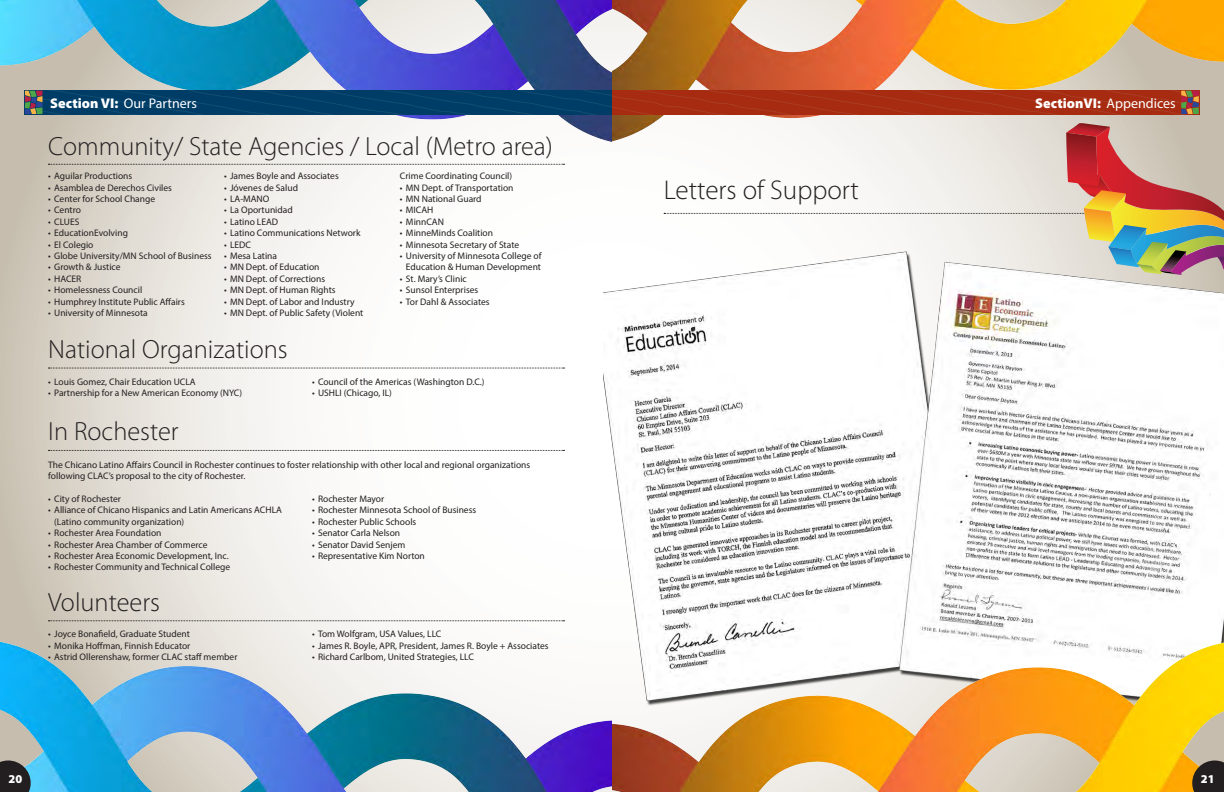
<style>
.page{position:relative;width:1224px;height:792px;background:#fff}
.page>*{position:absolute;margin:0;border:0;box-sizing:border-box;transform-origin:0 0}
.t1{font:300 27.2px "Myriad Pro";color:#231f20}
.t2{font:300 26.4px "Myriad Pro";color:#231f20}
.t3{font:14px "Myriad Pro";color:#fff}
.t4{font:900 14px "Myriad Pro";color:#fff}
.t5{font:900 12px "Myriad Pro";color:#fff}
.t6{font:9.5px/11.4px "Myriad Pro";color:#231f20}
.s1{font-weight:900}
.s2{font-weight:400}
</style>
<div class="page">
<img style="left:0;top:0;width:1224px;height:792px">
<svg style="left:1192px;top:760px;width:32px;height:32px"></svg>
<svg style="left:0;top:760px;width:31px;height:32px"></svg>
<img style="left:24px;top:90px;width:588px;height:25px">
<svg style="left:25px;top:91px;width:18px;height:23px"></svg>
<svg style="left:48px;top:164px;width:517px;height:1px"></svg>
<svg style="left:48px;top:368px;width:517px;height:1px"></svg>
<svg style="left:48px;top:450px;width:517px;height:1px"></svg>
<svg style="left:48px;top:621px;width:517px;height:1px"></svg>
<div style="left:612px;top:90px;width:588px;height:25px;background:#a62b10"></div>
<svg style="left:1181px;top:91px;width:18px;height:23px"></svg>
<svg style="left:664px;top:123px;width:560px;height:152px"></svg>
<p class="t3" style="left:50px;top:94px;width:148px"><span class="s1">Section VI:</span> Our Partners</p>
<p class="t4" style="left:1035px;top:94px;width:142px">SectionVI: <span class="s2">Appendices</span></p>
<p class="t2" style="left:48px;top:130px;width:506px">Community/ State Agencies / Local (Metro area)</p>
<p class="t6" style="left:48px;top:170px;width:86px">• Aguilar Productions</p>
<p class="t6" style="left:48px;top:182px;width:125px">• Asamblea de Derechos Civiles</p>
<p class="t6" style="left:48px;top:193px;width:109px">• Center for School Change</p>
<p class="t6" style="left:48px;top:204px;width:34px">• Centro</p>
<p class="t6" style="left:48px;top:216px;width:33px">• CLUES</p>
<p class="t6" style="left:48px;top:227px;width:81px">• EducationEvolving</p>
<p class="t6" style="left:48px;top:239px;width:47px">• El Colegio</p>
<p class="t6" style="left:48px;top:250px;width:165px">• Globe University/MN School of Business</p>
<p class="t6" style="left:48px;top:261px;width:74px">• Growth &amp; Justice</p>
<p class="t6" style="left:48px;top:273px;width:35px">• HACER</p>
<p class="t6" style="left:48px;top:284px;width:96px">• Homelessness Council</p>
<p class="t6" style="left:48px;top:296px;width:138px">• Humphrey Institute Public Affairs</p>
<p class="t6" style="left:48px;top:307px;width:101px">• University of Minnesota</p>
<p class="t6" style="left:224px;top:170px;width:116px">• James Boyle and Associates</p>
<p class="t6" style="left:224px;top:182px;width:75px">• Jóvenes de Salud</p>
<p class="t6" style="left:224px;top:193px;width:47px">• LA-MANO</p>
<p class="t6" style="left:224px;top:204px;width:70px">• La Oportunidad</p>
<p class="t6" style="left:224px;top:216px;width:56px">• Latino LEAD</p>
<p class="t6" style="left:224px;top:227px;width:138px">• Latino Communications Network</p>
<p class="t6" style="left:224px;top:239px;width:28px">• LEDC</p>
<p class="t6" style="left:224px;top:250px;width:55px">• Mesa Latina</p>
<p class="t6" style="left:224px;top:261px;width:97px">• MN Dept. of Education</p>
<p class="t6" style="left:224px;top:273px;width:103px">• MN Dept. of Corrections</p>
<p class="t6" style="left:224px;top:284px;width:113px">• MN Dept. of Human Rights</p>
<p class="t6" style="left:224px;top:296px;width:132px">• MN Dept. of Labor and Industry</p>
<p class="t6" style="left:224px;top:307px;width:141px">• MN Dept. of Public Safety (Violent</p>
<p class="t2" style="left:48px;top:334px;width:241px">National Organizations</p>
<p class="t6" style="left:400px;top:170px;width:114px">Crime Coordinating Council)</p>
<p class="t6" style="left:400px;top:182px;width:115px">• MN Dept. of Transportation</p>
<p class="t6" style="left:400px;top:193px;width:83px">• MN National Guard</p>
<p class="t6" style="left:400px;top:204px;width:35px">• MICAH</p>
<p class="t6" style="left:400px;top:216px;width:46px">• MinnCAN</p>
<p class="t6" style="left:400px;top:227px;width:95px">• MinneMinds Coalition</p>
<p class="t6" style="left:400px;top:239px;width:121px">• Minnesota Secretary of State</p>
<p class="t6" style="left:400px;top:250px;width:143px;text-align:center">• University of Minnesota College of<br>Education &amp; Human Development</p>
<p class="t6" style="left:400px;top:273px;width:68px">• St. Mary’s Clinic</p>
<p class="t6" style="left:400px;top:284px;width:80px">• Sunsol Enterprises</p>
<p class="t6" style="left:400px;top:296px;width:91px">• Tor Dahl &amp; Associates</p>
<p class="t6" style="left:48px;top:376px;width:149px">• Louis Gomez, Chair Education UCLA</p>
<p class="t6" style="left:48px;top:387px;width:196px">• Partnership for a New American Economy (NYC)</p>
<p class="t2" style="left:48px;top:415px;width:132px">In Rochester</p>
<p class="t6" style="left:312px;top:376px;width:174px">• Council of the Americas (Washington D.C.)</p>
<p class="t6" style="left:312px;top:387px;width:81px">• USHLI (Chicago, IL)</p>
<p class="t6" style="left:48px;top:459px;width:484px">The Chicano Latino Affairs Council in Rochester continues to foster relationship with other local and regional organizations following CLAC’s proposal to the city of Rochester.</p>
<p class="t6" style="left:48px;top:493px;width:74px">• City of Rochester</p>
<p class="t6" style="left:54px;top:504px;width:229px;text-indent:-6px">• Alliance of Chicano Hispanics and Latin Americans ACHLA (Latino community organization)</p>
<p class="t6" style="left:48px;top:527px;width:115px">• Rochester Area Foundation</p>
<p class="t6" style="left:48px;top:539px;width:161px">• Rochester Area Chamber of Commerce</p>
<p class="t6" style="left:48px;top:550px;width:182px">• Rochester Area Economic Development, Inc.</p>
<p class="t6" style="left:48px;top:561px;width:183px">• Rochester Community and Technical College</p>
<p class="t2" style="left:48px;top:587px;width:113px">Volunteers</p>
<p class="t6" style="left:48px;top:628px;width:143px">• Joyce Bonafield, Graduate Student</p>
<p class="t6" style="left:48px;top:640px;width:144px">• Monika Hoffman, Finnish Educator</p>
<p class="t6" style="left:48px;top:651px;width:191px">• Astrid Ollerenshaw, former CLAC staff member</p>
<p class="t6" style="left:312px;top:493px;width:74px">• Rochester Mayor</p>
<p class="t6" style="left:312px;top:504px;width:166px">• Rochester Minnesota School of Business</p>
<p class="t6" style="left:312px;top:516px;width:106px">• Rochester Public Schools</p>
<p class="t6" style="left:312px;top:527px;width:90px">• Senator Carla Nelson</p>
<p class="t6" style="left:312px;top:539px;width:95px">• Senator David Senjem</p>
<p class="t6" style="left:312px;top:550px;width:114px">• Representative Kim Norton</p>
<p class="t6" style="left:312px;top:628px;width:131px">• Tom Wolfgram, USA Values, LLC</p>
<p class="t6" style="left:312px;top:640px;width:238px">• James R. Boyle, APR, President, James R. Boyle + Associates</p>
<p class="t6" style="left:312px;top:651px;width:163px">• Richard Carlbom, United Strategies, LLC</p>
<p class="t1" style="left:664px;top:174px;width:197px">Letters of Support</p>
<p class="t5" style="left:9px;top:771px;width:15px">20</p>
<p class="t5" style="left:1201px;top:771px;width:15px">21</p>
</div>
